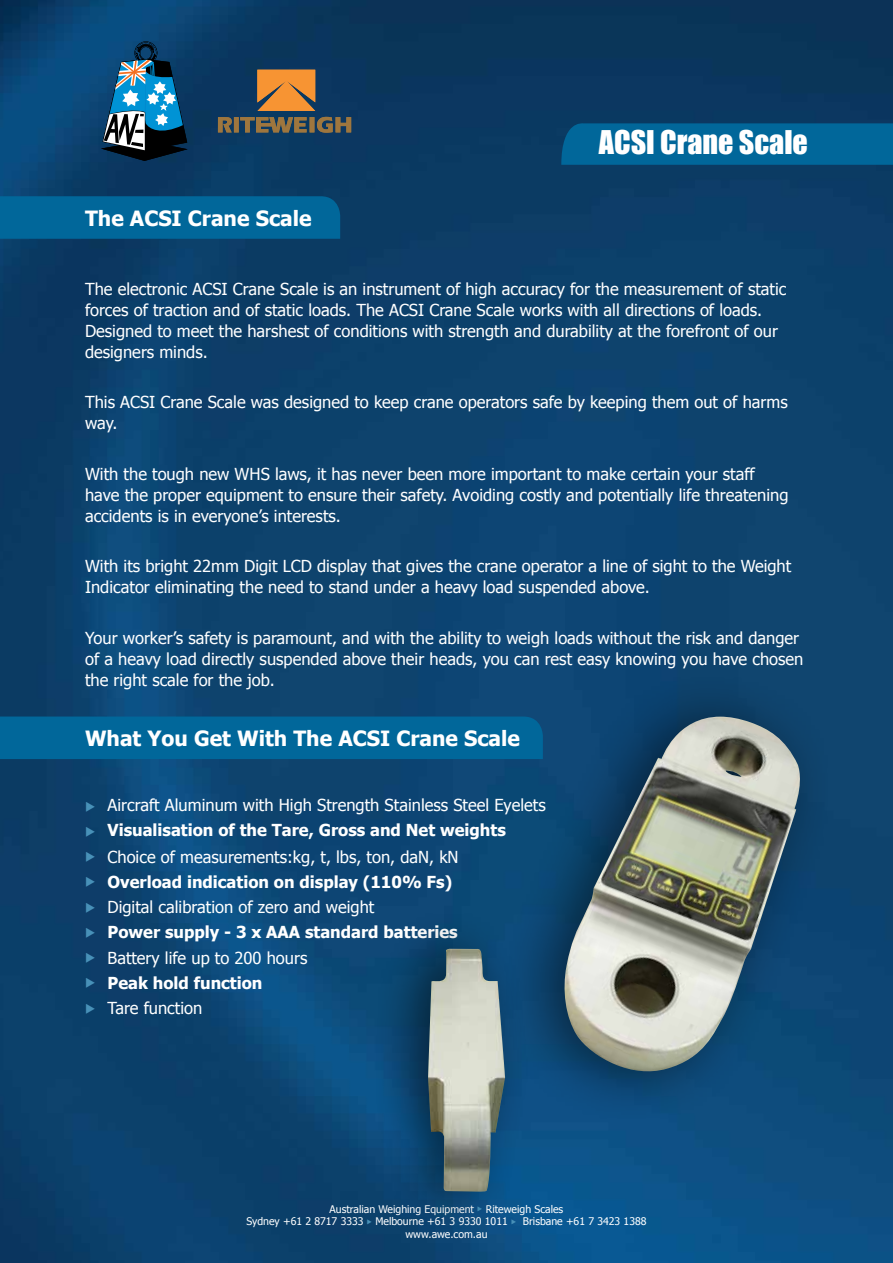
<style>
.page{position:relative;width:893px;height:1263px;background:#fff}
.page>*{position:absolute;margin:0;border:0;box-sizing:border-box;transform-origin:0 0}
.t1{font:30px "Impact";color:#fff}
.t2{font:700 21px "Tahoma";color:#fff}
.t3{font:16.5px/21px "Tahoma";color:#fff}
.t4{font:700 16.5px "Tahoma";color:#fff}
.t5{font:10.5px/12.6px "Tahoma";color:#fff;text-align:center}
.s1{color:#4891b8}
</style>
<div class="page">
<img style="left:0;top:0;width:893px;height:1263px">
<svg style="left:561px;top:120px;width:332px;height:45px;background:#016294"></svg>
<div style="left:0;top:196px;width:340px;height:43px;background:#01679a"></div>
<div style="left:0;top:716px;width:499px;height:43px;background:#01679a"></div>
<svg style="left:101px;top:41px;width:87px;height:120px;background:#2e607e"></svg>
<svg style="left:257px;top:70px;width:58px;height:41px;background:#e08b37"></svg>
<svg style="left:218px;top:117px;width:133px;height:16px;background:#69604a"></svg>
<div style="left:499px;top:670px;width:337px;height:456px;background:#000;opacity:.5"></div>
<img style="left:562px;top:717px;width:242px;height:356px">
<div style="left:372px;top:908px;width:159px;height:325px;background:#000;opacity:.5"></div>
<img style="left:428px;top:948px;width:77px;height:243px">
<p class="t2" style="left:85px;top:204px;width:228px">The ACSI Crane Scale</p>
<h1 class="t1" style="left:599px;top:119px;width:211px">ACSI Crane Scale</h1>
<p class="t3" style="left:85px;top:278px;width:703px">The electronic ACSI Crane Scale is an instrument of high accuracy for the measurement of static forces of traction and of static loads. The ACSI Crane Scale works with all directions of loads.<br>Designed to meet the harshest of conditions with strength and durability at the forefront of our designers minds.</p>
<p class="t3" style="left:85px;top:391px;width:704px">This ACSI Crane Scale was designed to keep crane operators safe by keeping them out of harms way.</p>
<p class="t3" style="left:85px;top:463px;width:705px">With the tough new WHS laws, it has never been more important to make certain your staff have the proper equipment to ensure their safety. Avoiding costly and potentially life threatening accidents is in everyone’s interests.</p>
<p class="t3" style="left:85px;top:555px;width:708px">With its bright 22mm Digit LCD display that gives the crane operator a line of sight to the Weight<br>Indicator eliminating the need to stand under a heavy load suspended above.</p>
<p class="t3" style="left:85px;top:627px;width:720px">Your worker’s safety is paramount, and with the ability to weigh loads without the risk and danger of a heavy load directly suspended above their heads, you can rest easy knowing you have chosen the right scale for the job.</p>
<p class="t2" style="left:85px;top:724px;width:436px">What You Get With The ACSI Crane Scale</p>
<p class="t3" style="left:85px;top:793px;width:462px"><span class="s1">◆</span> Aircraft Aluminum with High Strength Stainless Steel Eyelets</p>
<p class="t4" style="left:85px;top:818px;width:422px"><span class="s1">◆</span> Visualisation of the Tare, Gross and Net weights</p>
<p class="t3" style="left:85px;top:845px;width:375px"><span class="s1">◆</span> Choice of measurements:kg, t, lbs, ton, daN, kN</p>
<p class="t4" style="left:85px;top:870px;width:369px"><span class="s1">◆</span> Overload indication on display (110% Fs)</p>
<p class="t3" style="left:85px;top:896px;width:291px"><span class="s1">◆</span> Digital calibration of zero and weight</p>
<p class="t4" style="left:85px;top:921px;width:374px"><span class="s1">◆</span> Power supply - 3 x AAA standard batteries</p>
<p class="t3" style="left:85px;top:946px;width:224px"><span class="s1">◆</span> Battery life up to 200 hours</p>
<p class="t4" style="left:85px;top:971px;width:179px"><span class="s1">◆</span> Peak hold function</p>
<p class="t3" style="left:85px;top:997px;width:119px"><span class="s1">◆</span> Tare function</p>
<p class="t5" style="left:246px;top:1202px;width:402px">Australian Weighing Equipment <span class="s1">◆</span> Riteweigh Scales<br>Sydney +61 2 8717 3333 <span class="s1">◆</span> Melbourne +61 3 9330 1011 <span class="s1">◆</span> Brisbane +61 7 3423 1388 www.awe.com.au</p>
</div>
